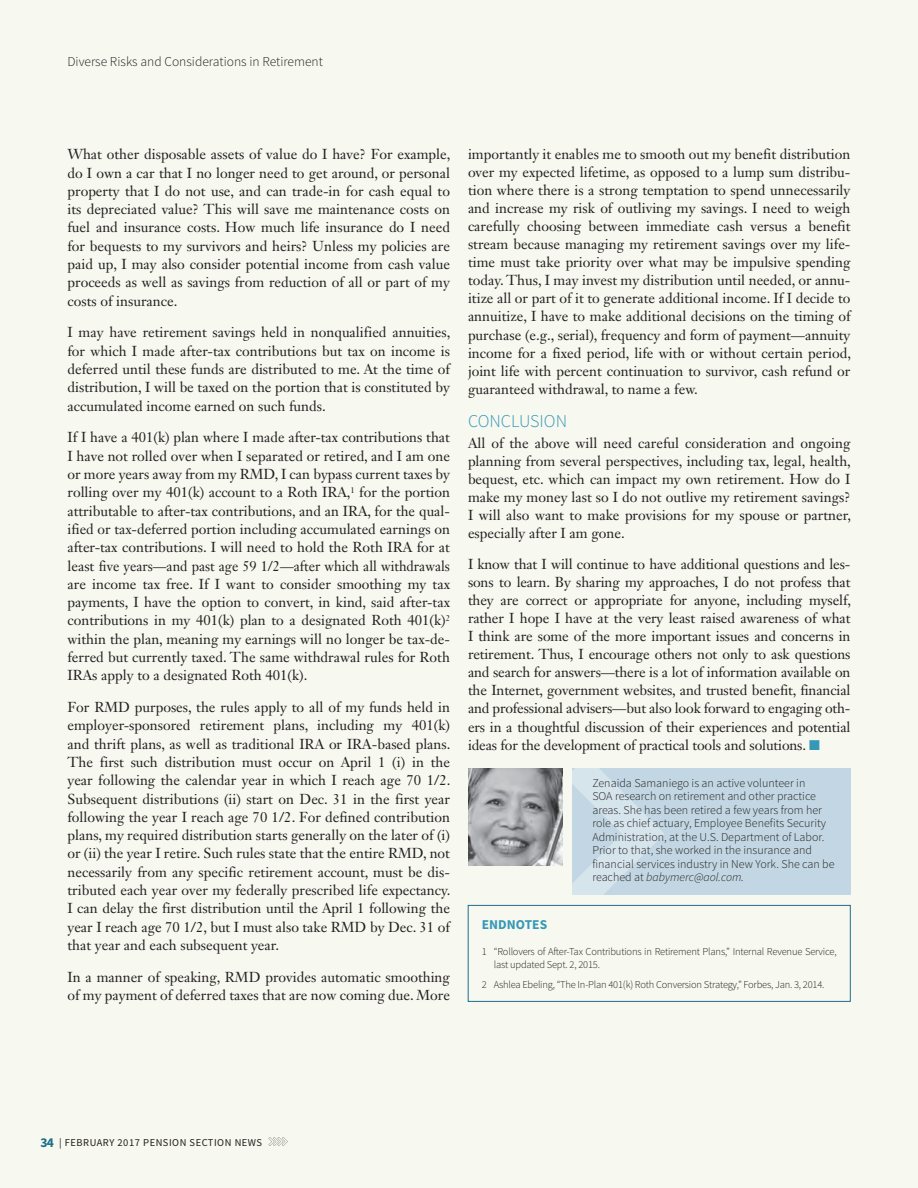
<style>
.page{position:relative;width:918px;height:1188px;background:#f7f8f0}
.page>*{position:absolute;margin:0;border:0;box-sizing:border-box;transform-origin:0 0}
.Article_Subhead_A{font:300 18px "Source Sans Pro";color:#3698b6}
.Article_Body{font:14.25px/18.3px "Janson Text LT Std";color:#231f20;text-align:justify}
.Article_continuining{font:300 13.5px "Source Sans Pro";color:#231f20}
.Endnotes_Title{font:700 13.5px "Source Sans Pro";color:#3698b6}
.Author_Info{font:300 12px/13.5px "Source Sans Pro";color:#231f20}
.Endnotes_Body{font:300 10.5px/12.8px "Source Sans Pro";letter-spacing:-.02em;color:#231f20}
.t1{font:10.5px "Source Sans Pro";letter-spacing:.05em;color:#231f20}
.s1{color:#3698b6}
.s2{font-style:italic}
.s3{font-weight:700;font-size:13.5px;color:#1d6e8a}
</style>
<div class="page">
<svg style="left:268px;top:1137px;width:20px;height:9px"></svg>
<div style="left:468px;top:905px;width:382px;height:97px;border:1px solid #1d6e8a"></div>
<div style="left:572px;top:768px;width:278px;height:127px;background:#c2d7e3"></div>
<img style="left:468px;top:768px;width:94px;height:98px">
<svg style="left:572px;top:768px;width:91px;height:127px"></svg>
<p class="Article_continuining" style="left:68px;top:54px;width:257px">Diverse Risks and Considerations in Retirement</p>
<p class="Article_Body" style="left:67px;top:145px;width:384px">What other disposable assets of value do I have? For example, do I own a car that I no longer need to get around, or personal property that I do not use, and can trade-in for cash equal to its depreciated value? This will save me maintenance costs on fuel and insurance costs. How much life insurance do I need for bequests to my survivors and heirs? Unless my policies are paid up, I may also consider potential income from cash value proceeds as well as savings from reduction of all or part of my costs of insurance.</p>
<p class="Article_Body" style="left:67px;top:323px;width:384px">I may have retirement savings held in nonqualified annuities, for which I made after-tax contributions but tax on income is deferred until these funds are distributed to me. At the time of distribution, I will be taxed on the portion that is constituted by accumulated income earned on such funds.</p>
<p class="Article_Body" style="left:67px;top:428px;width:384px">If I have a 401(k) plan where I made after-tax contributions that I have not rolled over when I separated or retired, and I am one or more years away from my RMD, I can bypass current taxes by rolling over my 401(k) account to a Roth IRA,<sup>1</sup> for the portion attributable to after-tax contributions, and an IRA, for the qual&shy;ified or tax-deferred portion including accumulated earnings on after-tax contributions. I will need to hold the Roth IRA for at least five years—and past age 59 1/2—after which all withdrawals are income tax free. If I want to consider smoothing my tax payments, I have the option to convert, in kind, said after-tax contributions in my 401(k) plan to a designated Roth 401(k)<sup>2 </sup>within the plan, meaning my earnings will no longer be tax-de&shy;ferred but currently taxed. The same withdrawal rules for Roth IRAs apply to a designated Roth 401(k).</p>
<p class="Article_Body" style="left:68px;top:698px;width:385px">For RMD purposes, the rules apply to all of my funds held in employer-sponsored retirement plans, including my 401(k) and thrift plans, as well as traditional IRA or IRA-based plans.<br>The first such distribution must occur on April 1 (i) in the year following the calendar year in which I reach age 70 1/2.<br>Subsequent distributions (ii) start on Dec. 31 in the first year following the year I reach age 70 1/2. For defined contribution plans, my required distribution starts generally on the later of (i) or (ii) the year I retire. Such rules state that the entire RMD, not necessarily from any specific retirement account, must be dis&shy;tributed each year over my federally prescribed life expectancy.<br>I can delay the first distribution until the April 1 following the year I reach age 70 1/2, but I must also take RMD by Dec. 31 of that year and each subsequent year.</p>
<p class="Article_Body" style="left:68px;top:968px;width:384px">In a manner of speaking, RMD provides automatic smoothing of my payment of deferred taxes that are now coming due. More</p>
<p class="Article_Body" style="left:468px;top:145px;width:385px">importantly it enables me to smooth out my benefit distribution over my expected lifetime, as opposed to a lump sum distribu&shy;tion where there is a strong temptation to spend unnecessarily and increase my risk of outliving my savings. I need to weigh carefully choosing between immediate cash versus a benefit stream because managing my retirement savings over my life&shy;time must take priority over what may be impulsive spending today. Thus, I may invest my distribution until needed, or annu&shy;itize all or part of it to generate additional income. If I decide to annuitize, I have to make additional decisions on the timing of purchase (e.g., serial), frequency and form of payment—annuity income for a fixed period, life with or without certain period, joint life with percent continuation to survivor, cash refund or guaranteed withdrawal, to name a few.</p>
<p class="Article_Subhead_A" style="left:468px;top:410px;width:101px">CONCLUSION</p>
<p class="Article_Body" style="left:468px;top:434px;width:385px">All of the above will need careful consideration and ongoing planning from several perspectives, including tax, legal, health, bequest, etc. which can impact my own retirement. How do I make my money last so I do not outlive my retirement savings?<br>I will also want to make provisions for my spouse or partner, especially after I am gone.</p>
<p class="Article_Body" style="left:468px;top:555px;width:385px">I know that I will continue to have additional questions and les&shy;sons to learn. By sharing my approaches, I do not profess that they are correct or appropriate for anyone, including myself, rather I hope I have at the very least raised awareness of what I think are some of the more important issues and concerns in retirement. Thus, I encourage others not only to ask questions and search for answers—there is a lot of information available on the Internet, government websites, and trusted benefit, financial and professional advisers—but also look forward to engaging oth&shy;ers in a thoughtful discussion of their experiences and potential ideas for the development of practical tools and solutions. <span class="s1">■</span></p>
<p class="Author_Info" style="left:592px;top:776px;width:244px">Zenaida Samaniego is an active volunteer in<br>SOA research on retirement and other practice areas. She has been retired a few years from her role as chief actuary, Employee Benefits Security Administration, at the U.S. Department of Labor.<br>Prior to that, she worked in the insurance and financial services industry in New York. She can be reached at <span class="s2">babymerc@aol.com.</span></p>
<p class="Endnotes_Title" style="left:482px;top:916px;width:67px">ENDNOTES</p>
<p class="Endnotes_Body" style="left:494px;top:946px;width:344px;text-indent:-12px">1 “Rollovers of After-Tax Contributions in Retirement Plans,” Internal Revenue Service, last updated Sept. 2, 2015.</p>
<p class="Endnotes_Body" style="left:482px;top:978px;width:344px">2 Ashlea Ebeling, “The In-Plan 401(k) Roth Conversion Strategy,” Forbes, Jan. 3, 2014.</p>
<p class="t1" style="left:40px;top:1136px;width:223px"><span class="s3">34</span> | FEBRUARY 2017 PENSION SECTION NEWS</p>
</div>
